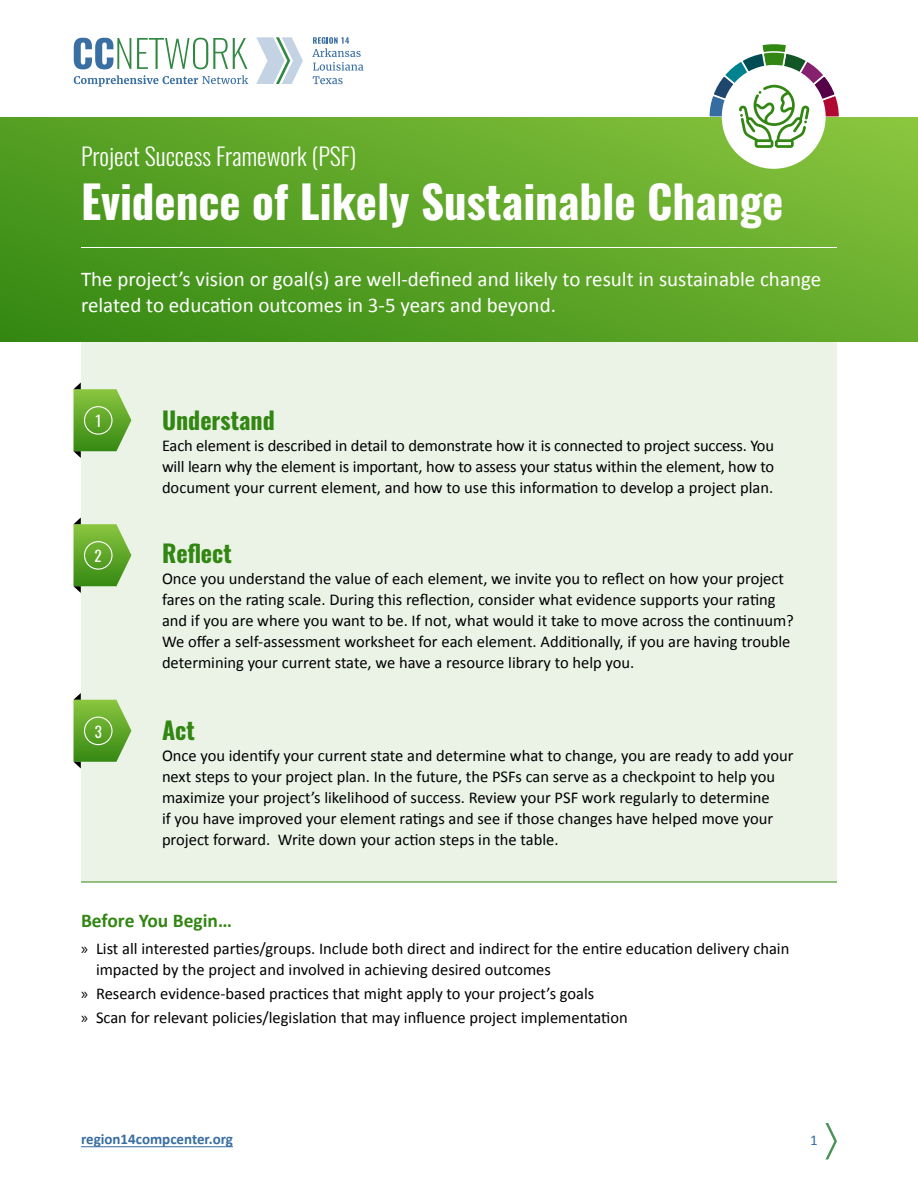
<style>
.page{position:relative;width:918px;height:1188px;background:#fff}
.page>*{position:absolute;margin:0;border:0;box-sizing:border-box;transform-origin:0 0}
.t1{font:700 45px "Oswald";color:#fff}
.t2{font:300 24px "Oswald";color:#fff}
.H2_Section_Headers_-_Green{font:700 24px "Oswald";color:#328612}
.Ideal_State{font:21px/25.5px "Calibri";color:#fff}
.H3_Subhead_1___Green{font:700 19.5px "Calibri";color:#328612}
.Body_Text{font:16.5px/21px "Calibri";color:#000}
.t3{font:700 15px "Calibri";color:#366da2}
.t4{font:15px "Oswald";color:#fff}
.t5{font:15px "Calibri";color:#366da2}
.s1{font-family:"Myriad Pro"}
</style>
<div class="page">
<svg style="left:825px;top:1123px;width:12px;height:37px"></svg>
<hr style="left:81px;top:1146px;width:152px;height:1px;background:#366da2">
<svg style="left:0;top:117px;width:918px;height:225px;background:#5da527"></svg>
<div style="left:81px;top:342px;width:756px;height:540px;background:#ebf3e7"></div>
<svg style="left:312px;top:37px;width:51px;height:47px"></svg>
<svg style="left:256px;top:37px;width:47px;height:47px"></svg>
<svg style="left:74px;top:37px;width:173px;height:32px"></svg>
<svg style="left:74px;top:75px;width:174px;height:12px"></svg>
<svg style="left:74px;top:382px;width:57px;height:76px"></svg>
<div style="left:84px;top:406px;width:29px;height:29px;border:1px solid #fff;border-radius:50%"></div>
<svg style="left:74px;top:517px;width:57px;height:76px"></svg>
<div style="left:84px;top:541px;width:29px;height:29px;border:1px solid #fff;border-radius:50%"></div>
<svg style="left:74px;top:693px;width:57px;height:75px"></svg>
<div style="left:84px;top:717px;width:29px;height:28px;border:1px solid #fff;border-radius:50%"></div>
<hr style="left:81px;top:247px;width:756px;height:1px;background:#fff">
<div style="left:722px;top:65px;width:104px;height:104px;background:#fff;border-radius:50%"></div>
<hr style="left:81px;top:882px;width:756px;height:1px;background:#328612">
<svg style="left:699px;top:44px;width:150px;height:104px"></svg>
<h1 class="t2" style="left:81px;top:135px;width:277px">Project Success Framework (PSF)</h1>
<h1 class="t1" style="left:81px;top:178px;width:704px">Evidence of Likely Sustainable Change</h1>
<p class="Ideal_State" style="left:81px;top:266px;width:742px">The project’s vision or goal(s) are well-defined and likely to result in sustainable change related to education outcomes in 3-5 years and beyond.</p>
<p class="t4" style="left:95px;top:408px;width:9px">1</p>
<p class="t4" style="left:95px;top:543px;width:9px">2</p>
<p class="t4" style="left:95px;top:718px;width:9px">3</p>
<h2 class="H2_Section_Headers_-_Green" style="left:162px;top:407px;width:114px">Understand</h2>
<p class="Body_Text" style="left:162px;top:434px;width:614px;text-align:justify">Each element is described in detail to demonstrate how it is connected to project success. You will learn why the element is important, how to assess your status within the element, how to document your current element, and how to use this information to develop a project plan.</p>
<h2 class="H2_Section_Headers_-_Green" style="left:162px;top:541px;width:71px">Reflect</h2>
<p class="Body_Text" style="left:162px;top:567px;width:633px">Once you understand the value of each element, we invite you to reflect on how your project fares on the rating scale. During this reflection, consider what evidence supports your rating and if you are where you want to be. If not, what would it take to move across the continuum?<br>We offer a self-assessment worksheet for each element. Additionally, if you are having trouble determining your current state, we have a resource library to help you.</p>
<h2 class="H2_Section_Headers_-_Green" style="left:162px;top:718px;width:34px">Act</h2>
<p class="Body_Text" style="left:162px;top:744px;width:633px">Once you identify your current state and determine what to change, you are ready to add your next steps to your project plan. In the future, the PSFs can serve as a checkpoint to help you maximize your project’s likelihood of success. Review your PSF work regularly to determine<br>if you have improved your element ratings and see if those changes have helped move your project forward. Write down your action steps in the table.</p>
<h3 class="H3_Subhead_1___Green" style="left:81px;top:908px;width:152px">Before You Begin…</h3>
<p class="Body_Text" style="left:96px;top:937px;width:695px;text-indent:-15px"><span class="s1">»</span> List all interested parties/groups. Include both direct and indirect for the entire education delivery chain impacted by the project and involved in achieving desired outcomes</p>
<p class="Body_Text" style="left:81px;top:982px;width:515px"><span class="s1">»</span> Research evidence-based practices that might apply to your project’s goals</p>
<p class="Body_Text" style="left:81px;top:1006px;width:548px"><span class="s1">»</span> Scan for relevant policies/legislation that may influence project implementation</p>
<p class="t3" style="left:81px;top:1129px;width:154px">region14compcenter.org</p>
<p class="t5" style="left:810px;top:1131px;width:9px">1</p>
</div>
